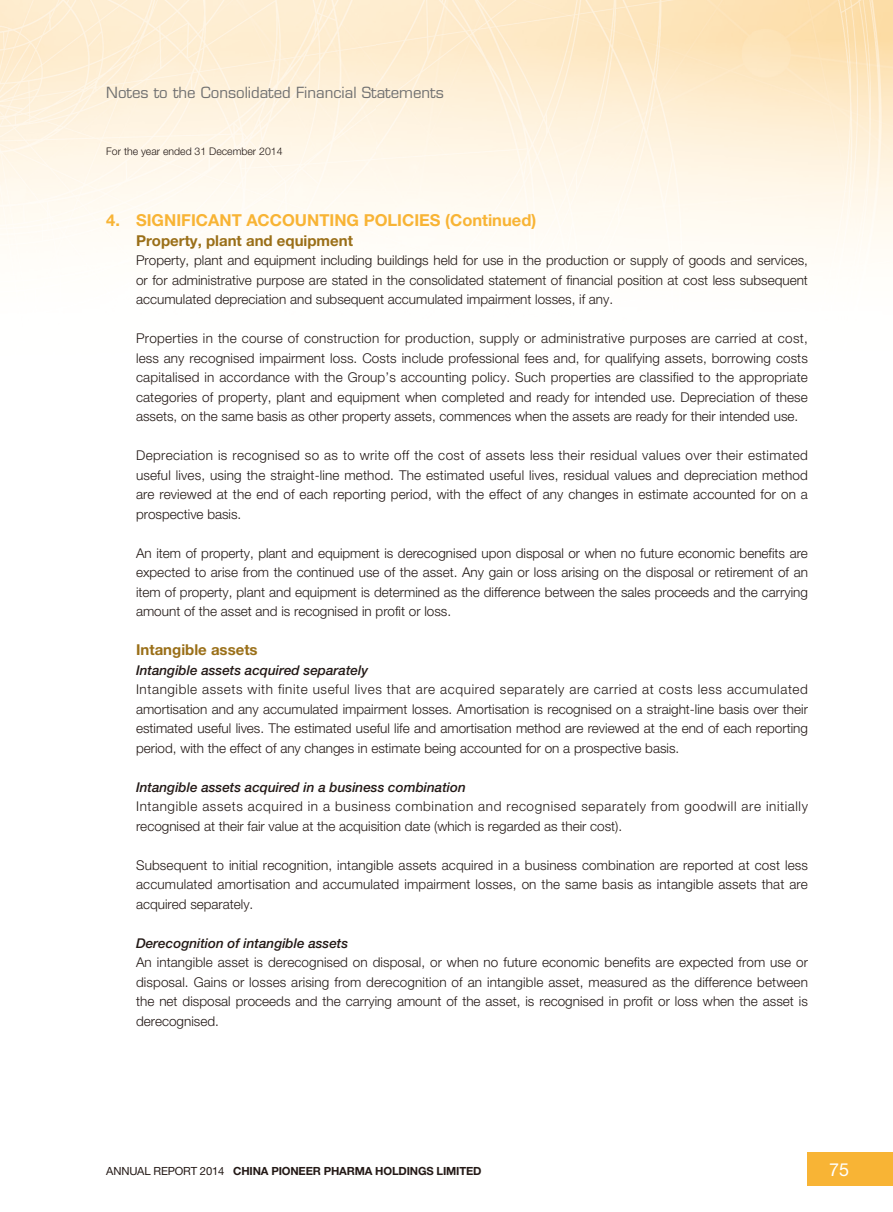
<style>
.page{position:relative;width:893px;height:1212px;background:#fff}
.page>*{position:absolute;margin:0;border:0;box-sizing:border-box;transform-origin:0 0}
.t1{font:18px "Helvetica Neue LT Std";color:#fff}
.t2{font:700 16.5px "Helvetica Neue LT Std";color:#f8b435}
.t3{font:700 15px "Helvetica Neue LT Std";color:#9a6f18}
.t4{font:15px "Eurostile LT Std";color:#717171}
.t5{font:300 13.5px/19.5px "Helvetica Neue LT Std";color:#231916;text-align:justify}
.t6{font:300 13.5px/19.5px "Helvetica Neue LT Std";letter-spacing:.045em;color:#231916}
.t7{font:italic 500 13.5px "Helvetica Neue LT Std";color:#231916}
.t8{font:700 11.25px "Helvetica Neue LT Std";letter-spacing:-.015em;color:#231916}
.t9{font:300 10.5px "Helvetica Neue LT Std";color:#231916}
.s1{font-weight:400}
</style>
<div class="page">
<img style="left:0;top:0;width:893px;height:1186px">
<div style="left:808px;top:1152px;width:85px;height:34px;background:#f8b435"></div>
<p class="t4" style="left:106px;top:85px;width:339px">Notes to the Consolidated Financial Statements</p>
<p class="t9" style="left:106px;top:148px;width:178px">For the year ended 31 December 2014</p>
<p class="t2" style="left:106px;top:215px;width:431px">4. SIGNIFICANT ACCOUNTING POLICIES (Continued)</p>
<p class="t3" style="left:136px;top:235px;width:218px">Property, plant and equipment</p>
<p class="t5" style="left:136px;top:252px;width:673px">Property, plant and equipment including buildings held for use in the production or supply of goods and services, or for administrative purpose are stated in the consolidated statement of financial position at cost less subsequent accumulated depreciation and subsequent accumulated impairment losses, if any.</p>
<p class="t5" style="left:136px;top:330px;width:673px">Properties in the course of construction for production, supply or administrative purposes are carried at cost, less any recognised impairment loss. Costs include professional fees and, for qualifying assets, borrowing costs capitalised in accordance with the Group’s accounting policy. Such properties are classified to the appropriate categories of property, plant and equipment when completed and ready for intended use. Depreciation of these assets, on the same basis as other property assets, commences when the assets are ready for their intended use.</p>
<p class="t5" style="left:136px;top:447px;width:673px">Depreciation is recognised so as to write off the cost of assets less their residual values over their estimated useful lives, using the straight-line method. The estimated useful lives, residual values and depreciation method are reviewed at the end of each reporting period, with the effect of any changes in estimate accounted for on a prospective basis.</p>
<p class="t5" style="left:136px;top:545px;width:673px">An item of property, plant and equipment is derecognised upon disposal or when no future economic benefits are expected to arise from the continued use of the asset. Any gain or loss arising on the disposal or retirement of an item of property, plant and equipment is determined as the difference between the sales proceeds and the carrying amount of the asset and is recognised in profit or loss.</p>
<p class="t3" style="left:136px;top:645px;width:123px">Intangible assets</p>
<p class="t7" style="left:136px;top:665px;width:234px">Intangible assets acquired separately</p>
<p class="t5" style="left:136px;top:681px;width:673px">Intangible assets with finite useful lives that are acquired separately are carried at costs less accumulated amortisation and any accumulated impairment losses. Amortisation is recognised on a straight-line basis over their estimated useful lives. The estimated useful life and amortisation method are reviewed at the end of each reporting period, with the effect of any changes in estimate being accounted for on a prospective basis.</p>
<p class="t7" style="left:136px;top:782px;width:331px">Intangible assets acquired in a business combination</p>
<p class="t6" style="left:136px;top:798px;width:673px">Intangible assets acquired in a business combination and recognised separately from goodwill are initially recognised at their fair value at the acquisition date (which is regarded as their cost).</p>
<p class="t5" style="left:136px;top:857px;width:673px">Subsequent to initial recognition, intangible assets acquired in a business combination are reported at cost less accumulated amortisation and accumulated impairment losses, on the same basis as intangible assets that are acquired separately.</p>
<p class="t7" style="left:136px;top:938px;width:214px">Derecognition of intangible assets</p>
<p class="t5" style="left:136px;top:954px;width:673px">An intangible asset is derecognised on disposal, or when no future economic benefits are expected from use or disposal. Gains or losses arising from derecognition of an intangible asset, measured as the difference between the net disposal proceeds and the carrying amount of the asset, is recognised in profit or loss when the asset is derecognised.</p>
<p class="t8" style="left:106px;top:1167px;width:377px"><span class="s1">ANNUAL REPORT 2014</span> CHINA PIONEER PHARMA HOLDINGS LIMITED</p>
<h1 class="t1" style="left:829px;top:1163px;width:21px">75</h1>
</div>
